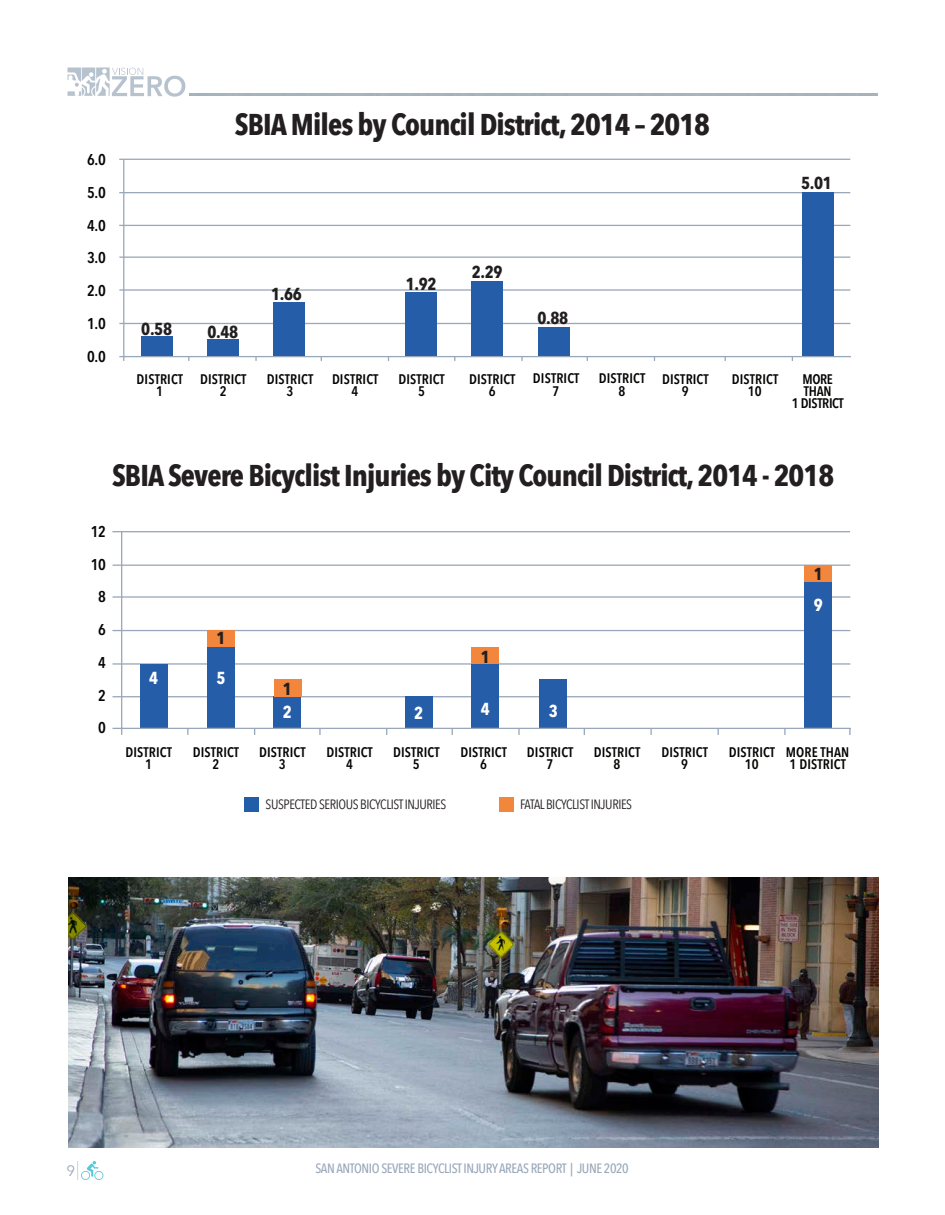
<style>
.page{position:relative;width:945px;height:1215px;background:#fff}
.page>*{position:absolute;margin:0;border:0;box-sizing:border-box;transform-origin:0 0}
.t1{font:700 30px "Avenir Next Condensed";letter-spacing:-.03em;color:#231f20}
.t2{font:700 17.25px/23.1px "Avenir Next Condensed";letter-spacing:-.02em;color:#231f20}
.t3{font:700 17.25px "Avenir Next Condensed";color:#fff}
.t4{font:600 15.45px/32.7px "Avenir Next Condensed";color:#050504;text-align:justify}
.t5{font:15px "Avenir Next";color:#99a8b9}
.t6{font:600 13.8px/12px "Avenir Next Condensed";letter-spacing:.01em;color:#050504;text-align:center}
.t7{font:600 13.8px/12px "Avenir Next Condensed";letter-spacing:-.025em;color:#050504;text-align:center}
.t8{font:13.5px "Avenir Next Condensed";letter-spacing:-.03em;color:#231f20}
.t9{font:500 13.5px "Avenir Next Condensed";letter-spacing:-.03em;color:#99a8b9}
.s1{color:#fff}
</style>
<div class="page">
<svg style="left:67px;top:67px;width:118px;height:30px"></svg>
<img style="left:68px;top:878px;width:811px;height:270px">
<hr style="left:119px;top:159px;width:731px;height:1px;background:#98a7b9">
<hr style="left:119px;top:192px;width:731px;height:1px;background:#98a7b9">
<hr style="left:119px;top:225px;width:731px;height:1px;background:#98a7b9">
<hr style="left:119px;top:257px;width:731px;height:1px;background:#98a7b9">
<hr style="left:119px;top:289px;width:731px;height:2px;background:#98a7b9">
<hr style="left:119px;top:323px;width:731px;height:1px;background:#98a7b9">
<div style="left:207px;top:339px;width:32px;height:17px;background:#255da9"></div>
<div style="left:273px;top:302px;width:32px;height:54px;background:#255da9"></div>
<div style="left:406px;top:293px;width:31px;height:63px;background:#255da9"></div>
<div style="left:141px;top:337px;width:32px;height:19px;background:#255da9"></div>
<div style="left:471px;top:281px;width:32px;height:76px;background:#255da9"></div>
<div style="left:538px;top:328px;width:32px;height:28px;background:#255da9"></div>
<div style="left:802px;top:192px;width:32px;height:164px;background:#255da9"></div>
<hr style="left:123px;top:159px;width:1px;height:202px;background:#98a7b9">
<hr style="left:119px;top:356px;width:732px;height:1px;background:#98a7b9">
<hr style="left:113px;top:663px;width:737px;height:2px;background:#98a7b9">
<hr style="left:112px;top:531px;width:738px;height:1px;background:#98a7b9">
<hr style="left:113px;top:565px;width:737px;height:1px;background:#98a7b9">
<hr style="left:113px;top:596px;width:737px;height:2px;background:#98a7b9">
<hr style="left:112px;top:630px;width:738px;height:1px;background:#98a7b9">
<hr style="left:113px;top:696px;width:737px;height:1px;background:#98a7b9">
<div style="left:140px;top:664px;width:27px;height:64px;background:#255da9"></div>
<div style="left:207px;top:647px;width:28px;height:81px;background:#255da9"></div>
<div style="left:274px;top:697px;width:27px;height:32px;background:#255da9"></div>
<div style="left:405px;top:696px;width:27px;height:32px;background:#255da9"></div>
<div style="left:472px;top:664px;width:27px;height:64px;background:#255da9"></div>
<div style="left:540px;top:679px;width:27px;height:49px;background:#255da9"></div>
<div style="left:805px;top:582px;width:27px;height:146px;background:#255da9"></div>
<div style="left:207px;top:631px;width:28px;height:16px;background:#f1863c"></div>
<div style="left:274px;top:679px;width:27px;height:17px;background:#f1863c"></div>
<div style="left:472px;top:648px;width:27px;height:16px;background:#f1863c"></div>
<div style="left:805px;top:565px;width:27px;height:17px;background:#f1863c"></div>
<hr style="left:121px;top:532px;width:1px;height:203px;background:#98a7b9">
<hr style="left:113px;top:728px;width:738px;height:1px;background:#98a7b9">
<svg style="left:187px;top:729px;width:2px;height:6px"></svg>
<svg style="left:319px;top:729px;width:2px;height:6px"></svg>
<svg style="left:518px;top:729px;width:2px;height:6px"></svg>
<svg style="left:650px;top:729px;width:2px;height:6px"></svg>
<svg style="left:717px;top:729px;width:2px;height:6px"></svg>
<svg style="left:784px;top:729px;width:2px;height:6px"></svg>
<svg style="left:849px;top:729px;width:2px;height:6px"></svg>
<div style="left:245px;top:797px;width:14px;height:15px;background:#225da9"></div>
<div style="left:499px;top:797px;width:14px;height:15px;background:#f1863c"></div>
<svg style="left:77px;top:1161px;width:26px;height:19px"></svg>
<p class="t4" style="left:87px;top:143px;width:20px">6.0<br>5.0<br>4.0<br>3.0<br>2.0<br>1.0<br>0.0</p>
<p class="t1" style="left:235px;top:106px;width:477px">SBIA Miles by Council District, 2014 – 2018</p>
<p class="t2" style="left:141px;top:317px;width:32px">0.58</p>
<p class="t2" style="left:208px;top:320px;width:32px">0.48</p>
<p class="t2" style="left:271px;top:282px;width:32px">1.66</p>
<p class="t2" style="left:406px;top:272px;width:32px">1.92</p>
<p class="t2" style="left:472px;top:260px;width:32px">2.29</p>
<p class="t2" style="left:537px;top:307px;width:32px">0.88</p>
<p class="t2" style="left:801px;top:171px;width:32px">5.01</p>
<p class="t6" style="left:137px;top:373px;width:48px">DISTRICT<br>1</p>
<p class="t6" style="left:200px;top:373px;width:48px">DISTRICT<br>2</p>
<p class="t6" style="left:267px;top:372px;width:48px">DISTRICT<br>3</p>
<p class="t6" style="left:332px;top:372px;width:48px">DISTRICT<br>4</p>
<p class="t6" style="left:398px;top:372px;width:48px">DISTRICT<br>5</p>
<p class="t6" style="left:469px;top:372px;width:48px">DISTRICT<br>6</p>
<p class="t6" style="left:533px;top:372px;width:48px">DISTRICT<br>7</p>
<p class="t6" style="left:599px;top:372px;width:48px">DISTRICT<br>8</p>
<p class="t6" style="left:662px;top:372px;width:48px">DISTRICT<br>9</p>
<p class="t6" style="left:732px;top:372px;width:48px">DISTRICT<br>10</p>
<p class="t7" style="left:792px;top:372px;width:53px">MORE<br>THAN<br>1 DISTRICT</p>
<p class="t1" style="left:112px;top:457px;width:724px">SBIA Severe Bicyclist Injuries by City Council District, 2014 - 2018</p>
<p class="t4" style="left:91px;top:515px;width:17px;text-align:center">12<br>10<br>8<br>6<br>4<br>2<br>0</p>
<p class="t2" style="left:814px;top:562px;width:11px">1</p>
<p class="t3" style="left:149px;top:668px;width:11px">4</p>
<p class="t2" style="left:216px;top:627px;width:11px">1</p>
<p class="t3" style="left:216px;top:667px;width:11px">5</p>
<p class="t2" style="left:283px;top:677px;width:11px">1<br><span class="s1">2</span></p>
<p class="t3" style="left:414px;top:702px;width:11px">2</p>
<p class="t2" style="left:481px;top:645px;width:11px">1</p>
<p class="t3" style="left:481px;top:699px;width:11px">4</p>
<p class="t3" style="left:549px;top:700px;width:11px">3</p>
<p class="t3" style="left:814px;top:595px;width:11px">9</p>
<p class="t6" style="left:125px;top:746px;width:48px">DISTRICT<br>1</p>
<p class="t6" style="left:193px;top:746px;width:48px">DISTRICT<br>2</p>
<p class="t6" style="left:259px;top:746px;width:48px">DISTRICT<br>3</p>
<p class="t6" style="left:326px;top:746px;width:48px">DISTRICT<br>4</p>
<p class="t6" style="left:393px;top:746px;width:48px">DISTRICT<br>5</p>
<p class="t6" style="left:460px;top:746px;width:48px">DISTRICT<br>6</p>
<p class="t6" style="left:527px;top:746px;width:48px">DISTRICT<br>7</p>
<p class="t6" style="left:594px;top:746px;width:48px">DISTRICT<br>8</p>
<p class="t6" style="left:661px;top:746px;width:48px">DISTRICT<br>9</p>
<p class="t6" style="left:729px;top:746px;width:48px">DISTRICT<br>10</p>
<p class="t6" style="left:786px;top:746px;width:65px;text-align:left">MORE THAN<br>1 DISTRICT</p>
<p class="t8" style="left:266px;top:793px;width:182px">SUSPECTED SERIOUS BICYCLIST INJURIES</p>
<p class="t8" style="left:520px;top:793px;width:114px">FATAL BICYCLIST INJURIES</p>
<p class="t5" style="left:67px;top:1158px;width:10px">9</p>
<p class="t9" style="left:315px;top:1160px;width:315px">SAN ANTONIO SEVERE BICYCLIST INJURY AREAS REPORT | JUNE 2020</p>
</div>
